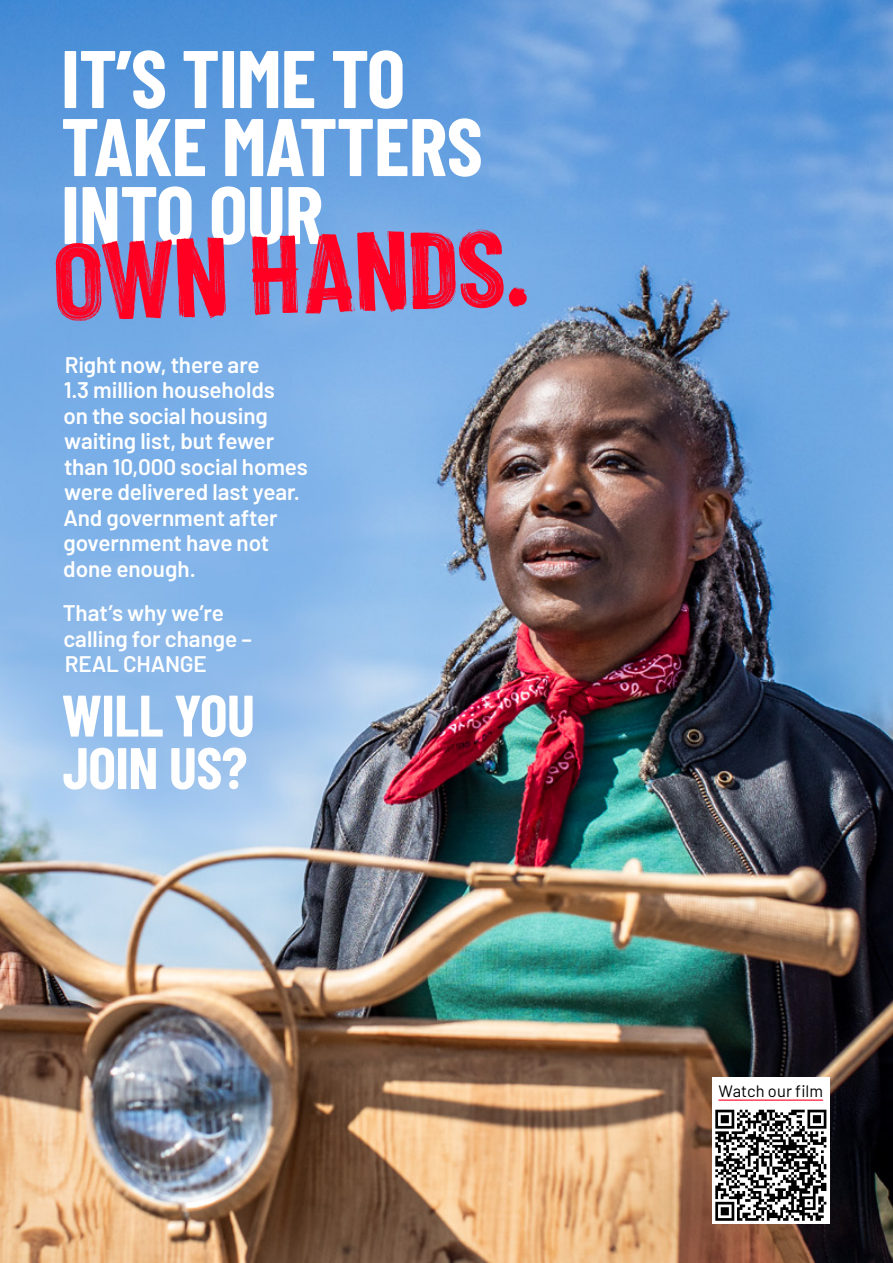
<style>
.page{position:relative;width:893px;height:1263px;background:#fff}
.page>*{position:absolute;margin:0;border:0;box-sizing:border-box;transform-origin:0 0}
.t1{font:114.3px "Shelter Activist";color:#f02}
.t2{font:700 81.45px/67.9px "Barlow Condensed";letter-spacing:-.01em;color:#fff}
.t3{font:700 58.5px/52.5px "Barlow Condensed";letter-spacing:-.01em;color:#fff}
.t4{font:600 22.5px/25.5px "Barlow";letter-spacing:-.005em;color:#fff}
.t5{font:16.5px "Barlow";letter-spacing:.005em;color:#000}
</style>
<div class="page">
<img style="left:0;top:0;width:893px;height:1263px">
<div style="left:712px;top:1106px;width:117px;height:118px;background:#fff"></div>
<div style="left:712px;top:1077px;width:117px;height:29px;background:#fff"></div>
<hr style="left:718px;top:1099px;width:105px;height:2px;background:#f02">
<svg style="left:715px;top:1110px;width:111px;height:111px"></svg>
<h2 class="t2" style="left:61px;top:40px;width:423px">IT’S TIME TO<br>TAKE MATTERS<br>INTO OUR</h2>
<h1 class="t1" style="left:52px;top:230px;width:474px;rotate:-2deg">own hands.</h1>
<p class="t4" style="left:63px;top:350px;width:246px">Right now, there are<br>1.3 million households<br>on the social housing waiting list, but fewer than 10,000 social homes were delivered last year.<br>And government after government have not done enough.</p>
<p class="t4" style="left:63px;top:598px;width:191px">That’s why we’re calling for change –<br>REAL CHANGE</p>
<h3 class="t3" style="left:62px;top:686px;width:195px">WILL YOU<br>JOIN US?</h3>
<p class="t5" style="left:718px;top:1079px;width:106px">Watch our film</p>
</div>
